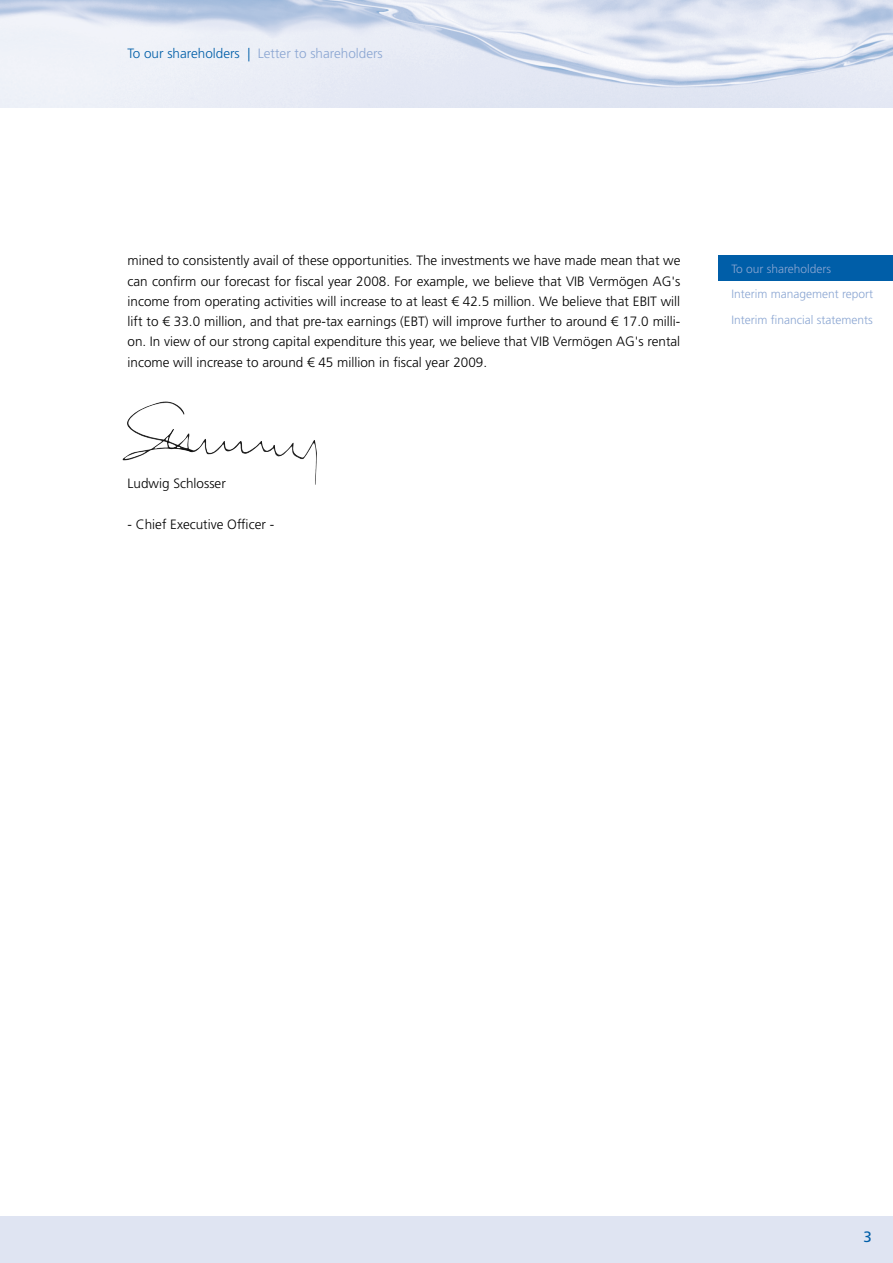
<style>
.page{position:relative;width:893px;height:1263px;background:#fff}
.page>*{position:absolute;margin:0;border:0;box-sizing:border-box;transform-origin:0 0}
.t1{font:15px "Frutiger LT Std";color:#005ea8}
.t2{font:300 13.5px/20.2px "Frutiger LT Std";color:#000;text-align:justify}
.t3{font:300 13.5px "Frutiger LT Std";color:#8ba6d2}
.t4{font:300 12px/25.5px "Frutiger LT Std";color:#8ba6d2}
.s1{color:#005ea8}
</style>
<div class="page">
<div style="left:0;top:1216px;width:893px;height:47px;background:#dfe4f2"></div>
<img style="left:0;top:0;width:893px;height:107px">
<div style="left:719px;top:255px;width:174px;height:26px;background:#005ea8"></div>
<img style="left:123px;top:401px;width:194px;height:84px">
<p class="t3" style="left:128px;top:46px;width:257px"><span class="s1">To our shareholders |</span> Letter to shareholders</p>
<p class="t2" style="left:128px;top:251px;width:554px">mined to consistently avail of these opportunities. The investments we have made mean that we can confirm our forecast for fiscal year 2008. For example, we believe that VIB Vermögen AG's income from operating activities will increase to at least € 42.5 million. We believe that EBIT will lift to € 33.0 million, and that pre-tax earnings (EBT) will improve further to around € 17.0 milli&shy;on. In view of our strong capital expenditure this year, we believe that VIB Vermögen AG's rental income will increase to around € 45 million in fiscal year 2009.</p>
<p class="t2" style="left:128px;top:473px;width:100px">Ludwig Schlosser</p>
<p class="t2" style="left:128px;top:514px;width:148px">- Chief Executive Officer -</p>
<p class="t4" style="left:731px;top:256px;width:143px">To our shareholders<br>Interim management report<br>Interim financial statements</p>
<p class="t1" style="left:863px;top:1228px;width:10px">3</p>
</div>
